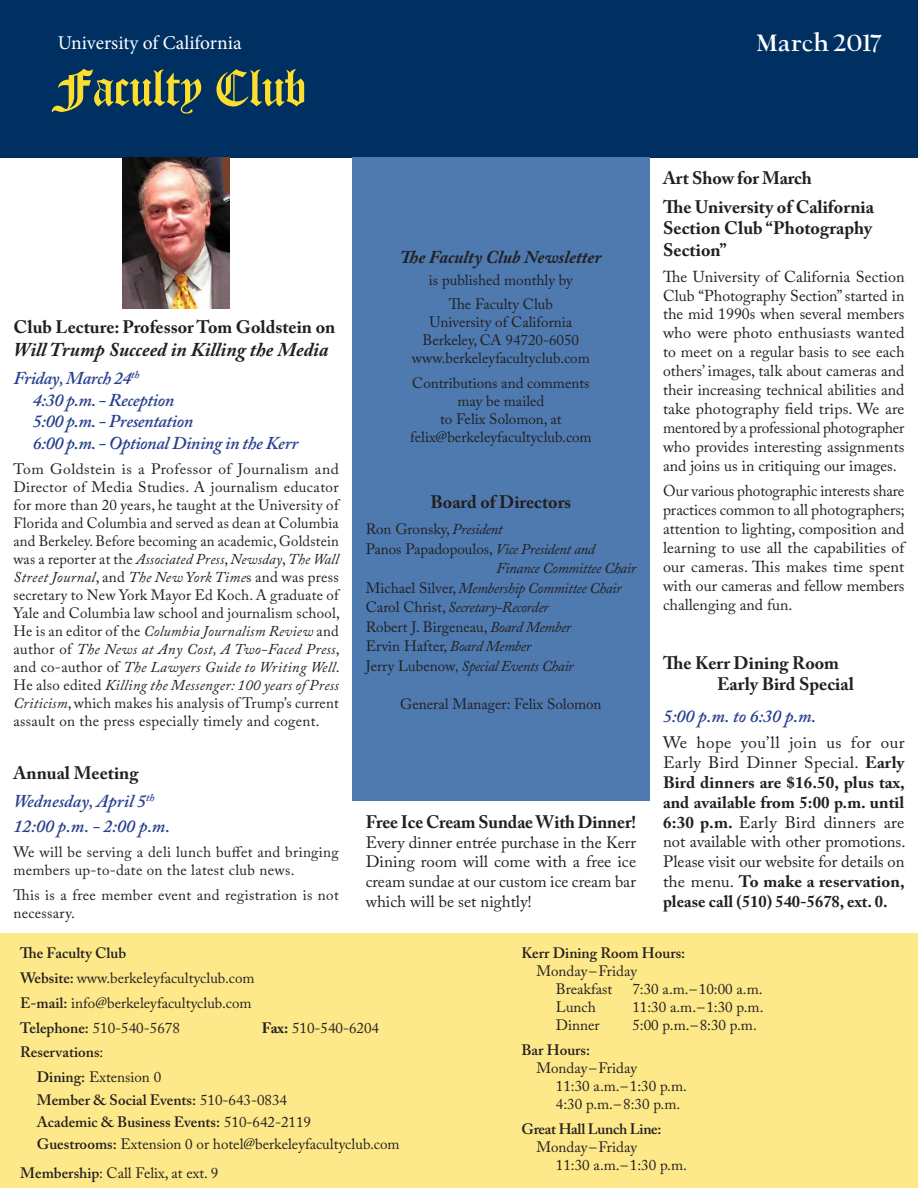
<style>
.page{position:relative;width:918px;height:1188px;background:#fff}
.page>*{position:absolute;margin:0;border:0;box-sizing:border-box;transform-origin:0 0}
.t1{font:51px "Diploma";color:#fbde2e}
.t2{font:900 27px "UC Berkeley OS";color:#fff}
.t3{font:italic 700 19.5px "Adobe Caslon Pro";color:#231f20}
.t4{font:19.5px "Minion Pro";color:#fff}
.date{font:700 18px/21.6px "Adobe Caslon Pro";color:#231f20;text-align:justify}
.t5{font:italic 600 18px "Adobe Caslon Pro";letter-spacing:-.02em;color:#253f8e}
.t6{font:italic 700 18px "Adobe Caslon Pro";color:#231f20}
.t7{font:italic 600 18px "Adobe Caslon Pro";color:#253f8e}
.date-2{font:16.5px/19.8px "Adobe Caslon Pro";color:#231f20;text-align:justify}
.t8{font:15.75px/18.9px "Adobe Caslon Pro";color:#231f20;text-align:justify}
.t9{font:15px/18px "Adobe Caslon Pro";color:#231f20;text-align:center}
.t10{font:15px/18px "Adobe Caslon Pro";letter-spacing:.02em;color:#231f20}
.t11{font:600 15px "Adobe Caslon Pro";color:#231f20}
.t12{font:italic 15px "Adobe Caslon Pro";letter-spacing:-.025em;color:#231f20}
.t13{font:600 15px "Adobe Caslon Pro";letter-spacing:-.02em;color:#231f20}
.s1{font-style:italic}
.s2{font-style:normal}
.s3{font-weight:700}
.s4{font-weight:600}
.s5{font-weight:400}
</style>
<div class="page">
<div style="left:0;top:0;width:918px;height:158px;background:#003062"></div>
<div style="left:0;top:934px;width:474px;height:254px;background:#fde989"></div>
<div style="left:352px;top:158px;width:298px;height:643px;background:#4e7ab0"></div>
<div style="left:474px;top:934px;width:444px;height:254px;background:#fde989"></div>
<img style="left:122px;top:157px;width:108px;height:151px">
<p class="t4" style="left:58px;top:29px;width:186px">University of California</p>
<p class="t2" style="left:757px;top:29px;width:126px">March 2017</p>
<p class="t1" style="left:58px;top:56px;width:251px">Faculty Club</p>
<p class="date" style="left:14px;top:316px;width:323px">Club Lecture: Professor Tom Goldstein on</p>
<p class="t3" style="left:14px;top:338px;width:316px">Will Trump Succeed in Killing the Media</p>
<p class="t5" style="left:14px;top:368px;width:128px">Friday, March 24<sup>th</sup></p>
<p class="t5" style="left:33px;top:389px;width:143px">4:30 p.m. - Reception</p>
<p class="t5" style="left:33px;top:411px;width:162px">5:00 p.m. - Presentation</p>
<p class="t5" style="left:33px;top:432px;width:267px">6:00 p.m. - Optional Dining in the Kerr</p>
<p class="t9" style="left:14px;top:460px;width:328px;text-align:justify">Tom Goldstein is a Professor of Journalism and Director of Media Studies. A journalism educator for more than 20 years, he taught at the University of Florida and Columbia and served as dean at Columbia and Berkeley. Before becoming an academic, Goldstein was a reporter at the <span class="s1">Associated Press</span>, <span class="s1">Newsday</span>, <span class="s1">The Wall Street Journal</span>, and <span class="s1">The New York Time</span>s and was press secretary to New York Mayor Ed Koch. A graduate of Yale and Columbia law school and journalism school, He is an editor of the <span class="s1">Columbia Journalism Review</span> and author of <span class="s1">The News at Any Cost, A Two-Faced Press</span>, and co-author of <span class="s1">The Lawyers Guide to Writing Well</span>.<br>He also edited <span class="s1">Killing the Messenger: 100 years of Press Criticism</span>, which makes his analysis of Trump’s current assault on the press especially timely and cogent.</p>
<p class="date" style="left:14px;top:762px;width:126px">Annual Meeting</p>
<p class="t7" style="left:14px;top:791px;width:143px">Wednesday, April 5<sup>th</sup></p>
<p class="t5" style="left:14px;top:815px;width:158px">12:00 p.m. - 2:00 p.m.</p>
<p class="t10" style="left:14px;top:843px;width:327px">We will be serving a deli lunch buffet and bringing members up-to-date on the latest club news.</p>
<p class="t10" style="left:14px;top:885px;width:327px">This is a free member event and registration is not necessary.</p>
<p class="t6" style="left:400px;top:246px;width:203px">The Faculty Club Newsletter</p>
<p class="t9" style="left:429px;top:271px;width:145px">is published monthly by</p>
<p class="t9" style="left:449px;top:295px;width:106px">The Faculty Club</p>
<p class="t9" style="left:429px;top:313px;width:144px">University of California</p>
<p class="t9" style="left:423px;top:331px;width:158px">Berkeley, CA 94720-6050</p>
<p class="t9" style="left:412px;top:349px;width:179px">www.berkeleyfacultyclub.com</p>
<p class="t9" style="left:410px;top:374px;width:183px">Contributions and comments may be mailed<br>to Felix Solomon, at felix@berkeleyfacultyclub.com</p>
<p class="date" style="left:431px;top:491px;width:142px">Board of Directors</p>
<p class="t9" style="left:366px;top:520px;width:138px">Ron Gronsky, <span class="s1">President</span></p>
<p class="t9" style="left:366px;top:540px;width:231px">Panos Papadopoulos, <span class="s1">Vice President and</span></p>
<p class="t12" style="left:496px;top:559px;width:141px">Finance Committee Chair</p>
<p class="t12" style="left:366px;top:579px;width:257px"><span class="s2">Michael Silver,</span> Membership Committee Chair</p>
<p class="t12" style="left:366px;top:598px;width:184px"><span class="s2">Carol Christ,</span> Secretary-Recorder</p>
<p class="t9" style="left:366px;top:618px;width:207px">Robert J. Birgeneau, <span class="s1">Board Member</span></p>
<p class="t9" style="left:366px;top:637px;width:167px">Ervin Hafter, <span class="s1">Board Member</span></p>
<p class="t12" style="left:366px;top:657px;width:209px"><span class="s2">Jerry Lubenow</span>, Special Events Chair</p>
<p class="t9" style="left:400px;top:695px;width:203px">General Manager: Felix Solomon</p>
<p class="date" style="left:366px;top:811px;width:272px">Free Ice Cream Sundae With Dinner!</p>
<p class="date-2" style="left:366px;top:832px;width:272px">Every dinner entrée purchase in the Kerr Dining room will come with a free ice cream sundae at our custom ice cream bar which will be set nightly!</p>
<p class="date" style="left:663px;top:167px;width:151px">Art Show for March</p>
<p class="date" style="left:663px;top:196px;width:212px">The University of California Section Club “Photography Section”</p>
<p class="t8" style="left:663px;top:267px;width:243px">The University of California Section Club “Photography Section” started in the mid 1990s when several members who were photo enthusiasts wanted to meet on a regular basis to see each others’ images, talk about cameras and their increasing technical abilities and take photography field trips. We are mentored by a professional photographer who provides interesting assignments and joins us in critiquing our images.</p>
<p class="t8" style="left:663px;top:481px;width:243px">Our various photographic interests share practices common to all photographers; attention to lighting, composition and learning to use all the capabilities of our cameras. This makes time spent with our cameras and fellow members challenging and fun.</p>
<p class="date" style="left:663px;top:652px;width:178px">The Kerr Dining Room</p>
<p class="date" style="left:717px;top:673px;width:138px">Early Bird Special</p>
<p class="t5" style="left:663px;top:705px;width:155px">5:00 p.m. to 6:30 p.m.</p>
<p class="date-2" style="left:663px;top:733px;width:244px">We hope you’ll join us for our Early Bird Dinner Special. <span class="s3">Early Bird dinners are $16.50, plus tax, and available from 5:00 p.m. until 6:30 p.m.</span> Early Bird dinners are not available with other promotions.<br>Please visit our website for details on the menu. <span class="s3">To make a reservation, please call (510) 540-5678, ext. 0.</span></p>
<p class="t11" style="left:20px;top:945px;width:107px">The Faculty Club</p>
<p class="t9" style="left:20px;top:969px;width:236px"><span class="s4">Website:</span> www.berkeleyfacultyclub.com</p>
<p class="t9" style="left:20px;top:994px;width:233px"><span class="s4">E-mail:</span> info@berkeleyfacultyclub.com</p>
<p class="t9" style="left:20px;top:1019px;width:161px"><span class="s4">Telephone:</span> 510-540-5678</p>
<p class="t9" style="left:262px;top:1019px;width:119px"><span class="s3">Fax:</span> 510-540-6204</p>
<p class="t11" style="left:20px;top:1044px;width:85px">Reservations<span class="s5">:</span></p>
<p class="t9" style="left:37px;top:1068px;width:126px"><span class="s4">Dining:</span> Extension 0</p>
<p class="t11" style="left:37px;top:1091px;width:252px">Member &amp; Social Events: <span class="s5">510-643-0834</span></p>
<p class="t11" style="left:37px;top:1113px;width:276px">Academic &amp; Business Events: <span class="s5">510-642-2119</span></p>
<p class="t9" style="left:37px;top:1135px;width:364px"><span class="s4">Guestrooms:</span> Extension 0 or hotel@berkeleyfacultyclub.com</p>
<p class="t9" style="left:20px;top:1164px;width:199px"><span class="s4">Membership</span>: Call Felix, at ext. 9</p>
<p class="t11" style="left:521px;top:945px;width:165px">Kerr Dining Room Hours:</p>
<p class="t9" style="left:536px;top:962px;width:102px">Monday –Friday<br>Breakfast</p>
<p class="t9" style="left:632px;top:980px;width:132px">7:30 a.m.–10:00 a.m.</p>
<p class="t9" style="left:556px;top:998px;width:41px">Lunch</p>
<p class="t9" style="left:632px;top:998px;width:133px">11:30 a.m.–1:30 p.m.</p>
<p class="t9" style="left:556px;top:1016px;width:45px">Dinner</p>
<p class="t9" style="left:632px;top:1016px;width:126px">5:00 p.m.–8:30 p.m.</p>
<p class="t11" style="left:521px;top:1041px;width:70px">Bar Hours:</p>
<p class="t9" style="left:536px;top:1059px;width:102px">Monday –Friday</p>
<p class="t9" style="left:556px;top:1077px;width:133px">11:30 a.m.–1:30 p.m.</p>
<p class="t9" style="left:556px;top:1095px;width:126px">4:30 p.m.–8:30 p.m.</p>
<p class="t13" style="left:521px;top:1120px;width:142px">Great Hall Lunch Line:</p>
<p class="t9" style="left:536px;top:1138px;width:102px">Monday –Friday</p>
<p class="t9" style="left:556px;top:1156px;width:133px">11:30 a.m.–1:30 p.m.</p>
</div>
